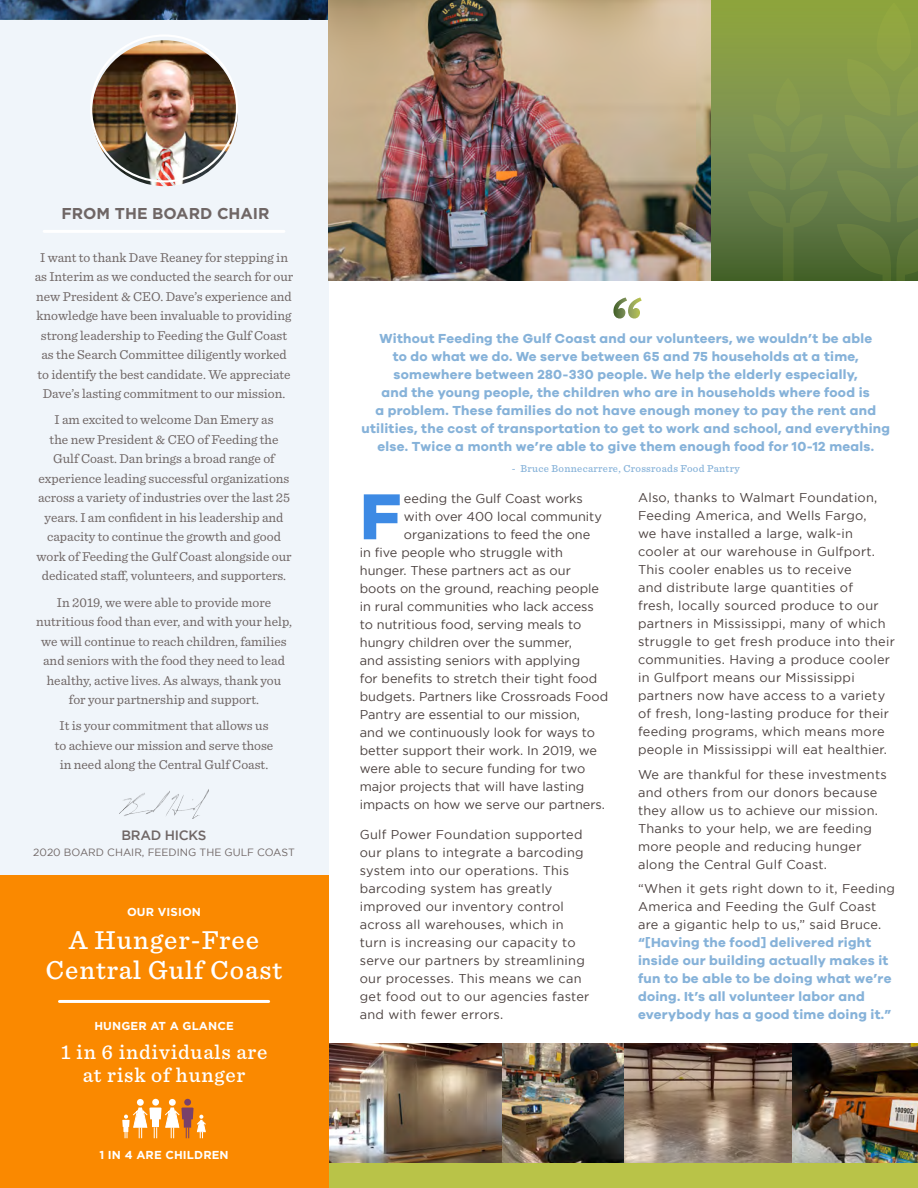
<style>
.page{position:relative;width:918px;height:1188px;background:#fff}
.page>*{position:absolute;margin:0;border:0;box-sizing:border-box;transform-origin:0 0}
.t1{font:900 64.2px "Gotham";color:#3d8ae4}
.t2{font:500 27px/30px "Sentinel";letter-spacing:.04em;color:#fff;text-align:center}
.t3{font:500 21px/22.5px "Sentinel";letter-spacing:.04em;color:#fff;text-align:center}
.Author_Style{font:700 15.75px "Gotham";color:#6f6665}
.t4{font:13.5px/19.5px "Sentinel";color:#6f6665;text-align:center}
.t5{font:700 13.5px/18px "Galano Grotesque DEMO";letter-spacing:.02em;color:#86b2d9}
.t6{font:500 13.5px "Gotham";letter-spacing:-.02em;color:#6f6665}
.t7{font:12.75px/18px "Gotham";letter-spacing:.02em;color:#4a403e}
.t8{font:12.75px "Gotham";color:#4a403e}
.t9{font:700 11.55px "Gotham";letter-spacing:.01em;color:#fff}
.t10{font:500 10.5px "Sentinel";letter-spacing:.03em;color:#86b2d9}
.t11{font:10.5px "Gotham";color:#6f6665}
</style>
<div class="page">
<div style="left:0;top:0;width:328px;height:1188px;background:#f0f5fa"></div>
<svg style="left:0;top:0;width:328px;height:19px;background:#2b435f"></svg>
<svg style="left:613px;top:297px;width:29px;height:22px"></svg>
<img style="left:328px;top:0;width:383px;height:281px">
<svg style="left:711px;top:0;width:207px;height:281px;background:#7a9144"></svg>
<svg style="left:837px;top:2px;width:81px;height:279px;background:#778d45"></svg>
<svg style="left:748px;top:78px;width:80px;height:203px;background:#6d8446"></svg>
<img style="left:328px;top:1044px;width:590px;height:120px">
<div style="left:0;top:1164px;width:918px;height:24px;background:#b9c348"></div>
<div style="left:0;top:875px;width:328px;height:312px;background:#fa8900"></div>
<hr style="left:59px;top:1000px;width:210px;height:3px;background:#fff">
<div style="left:152px;top:1099px;width:7px;height:7px;background:#fff;border-radius:50%"></div>
<div style="left:137px;top:1099px;width:7px;height:7px;background:#fff;border-radius:50%"></div>
<div style="left:169px;top:1099px;width:7px;height:7px;background:#fff;border-radius:50%"></div>
<div style="left:184px;top:1099px;width:7px;height:7px;background:#79416a;border-radius:50%"></div>
<svg style="left:122px;top:1108px;width:84px;height:30px"></svg>
<img style="left:92px;top:40px;width:146px;height:146px;border-radius:73px">
<hr style="left:44px;top:230px;width:240px;height:3px;background:#fff">
<img style="left:119px;top:789px;width:90px;height:30px">
<p class="Author_Style" style="left:62px;top:205px;width:210px">FROM THE BOARD CHAIR</p>
<p class="t4" style="left:35px;top:247px;width:260px">I want to thank Dave Reaney for stepping in as Interim as we conducted the search for our new President &amp; CEO. Dave’s experience and knowledge have been invaluable to providing strong leadership to Feeding the Gulf Coast as the Search Committee diligently worked to identify the best candidate. We appreciate Dave’s lasting commitment to our mission.</p>
<p class="t4" style="left:36px;top:409px;width:257px">I am excited to welcome Dan Emery as<br>the new President &amp; CEO of Feeding the Gulf Coast. Dan brings a broad range of experience leading successful organizations across a variety of industries over the last 25 years. I am confident in his leadership and capacity to continue the growth and good work of Feeding the Gulf Coast alongside our dedicated staff, volunteers, and supporters.</p>
<p class="t4" style="left:36px;top:591px;width:257px">In 2019, we were able to provide more nutritious food than ever, and with your help, we will continue to reach children, families and seniors with the food they need to lead healthy, active lives. As always, thank you<br>for your partnership and support.</p>
<p class="t4" style="left:55px;top:715px;width:220px">It is your commitment that allows us to achieve our mission and serve those in need along the Central Gulf Coast.</p>
<p class="t6" style="left:121px;top:827px;width:87px">BRAD HICKS</p>
<p class="t11" style="left:33px;top:847px;width:263px">2020 BOARD CHAIR, FEEDING THE GULF COAST</p>
<p class="t9" style="left:127px;top:905px;width:76px">OUR VISION</p>
<p class="t2" style="left:46px;top:924px;width:238px">A Hunger-Free<br>Central Gulf Coast</p>
<p class="t9" style="left:94px;top:1019px;width:141px">HUNGER AT A GLANCE</p>
<p class="t3" style="left:61px;top:1040px;width:208px">1 in 6 individuals are at risk of hunger</p>
<p class="t9" style="left:99px;top:1148px;width:131px">1 IN 4 ARE CHILDREN</p>
<p class="t5" style="left:361px;top:330px;width:530px;text-align:center">Without Feeding the Gulf Coast and our volunteers, we wouldn’t be able<br>to do what we do. We serve between 65 and 75 households at a time, somewhere between 280-330 people. We help the elderly especially,<br>and the young people, the children who are in households where food is<br>a problem. These families do not have enough money to pay the rent and utilities, the cost of transportation to get to work and school, and everything else. Twice a month we’re able to give them enough food for 10-12 meals.</p>
<p class="t10" style="left:512px;top:461px;width:229px">- Bruce Bonnecarrere, Crossroads Food Pantry</p>
<p class="t1" style="left:360px;top:479px;width:43px">F</p>
<p class="t8" style="left:404px;top:492px;width:180px">eeding the Gulf Coast works</p>
<p class="t8" style="left:404px;top:510px;width:200px">with over 400 local community</p>
<p class="t8" style="left:404px;top:528px;width:188px">organizations to feed the one</p>
<p class="t8" style="left:360px;top:546px;width:205px">in five people who struggle with</p>
<p class="t8" style="left:360px;top:564px;width:213px">hunger. These partners act as our</p>
<p class="t8" style="left:360px;top:582px;width:241px">boots on the ground, reaching people</p>
<p class="t8" style="left:360px;top:600px;width:235px">in rural communities who lack access</p>
<p class="t8" style="left:360px;top:618px;width:223px">to nutritious food, serving meals to</p>
<p class="t8" style="left:360px;top:636px;width:213px">hungry children over the summer,</p>
<p class="t8" style="left:360px;top:654px;width:222px">and assisting seniors with applying</p>
<p class="t8" style="left:360px;top:672px;width:239px">for benefits to stretch their tight food</p>
<p class="t8" style="left:360px;top:690px;width:250px">budgets. Partners like Crossroads Food</p>
<p class="t8" style="left:360px;top:708px;width:222px">Pantry are essential to our mission,</p>
<p class="t8" style="left:360px;top:726px;width:237px">and we continuously look for ways to</p>
<p class="t8" style="left:360px;top:744px;width:239px">better support their work. In 2019, we</p>
<p class="t8" style="left:360px;top:762px;width:227px">were able to secure funding for two</p>
<p class="t8" style="left:360px;top:780px;width:226px">major projects that will have lasting</p>
<p class="t8" style="left:360px;top:798px;width:247px">impacts on how we serve our partners.</p>
<p class="t7" style="left:360px;top:825px;width:231px">Gulf Power Foundation supported our plans to integrate a barcoding system into our operations. This barcoding system has greatly improved our inventory control across all warehouses, which in turn is increasing our capacity to serve our partners by streamlining our processes. This means we can get food out to our agencies faster and with fewer errors.</p>
<p class="t7" style="left:638px;top:488px;width:258px">Also, thanks to Walmart Foundation, Feeding America, and Wells Fargo,<br>we have installed a large, walk-in cooler at our warehouse in Gulfport.<br>This cooler enables us to receive<br>and distribute large quantities of<br>fresh, locally sourced produce to our partners in Mississippi, many of which struggle to get fresh produce into their communities. Having a produce cooler in Gulfport means our Mississippi partners now have access to a variety of fresh, long-lasting produce for their feeding programs, which means more people in Mississippi will eat healthier.</p>
<p class="t7" style="left:638px;top:765px;width:250px">We are thankful for these investments and others from our donors because they allow us to achieve our mission.<br>Thanks to your help, we are feeding more people and reducing hunger along the Central Gulf Coast.</p>
<p class="t7" style="left:638px;top:880px;width:258px">“When it gets right down to it, Feeding<br>America and Feeding the Gulf Coast are a gigantic help to us,” said Bruce.</p>
<p class="t5" style="left:638px;top:934px;width:255px">“[Having the food] delivered right inside our building actually makes it fun to be able to be doing what we’re doing. It’s all volunteer labor and everybody has a good time doing it.”</p>
</div>
